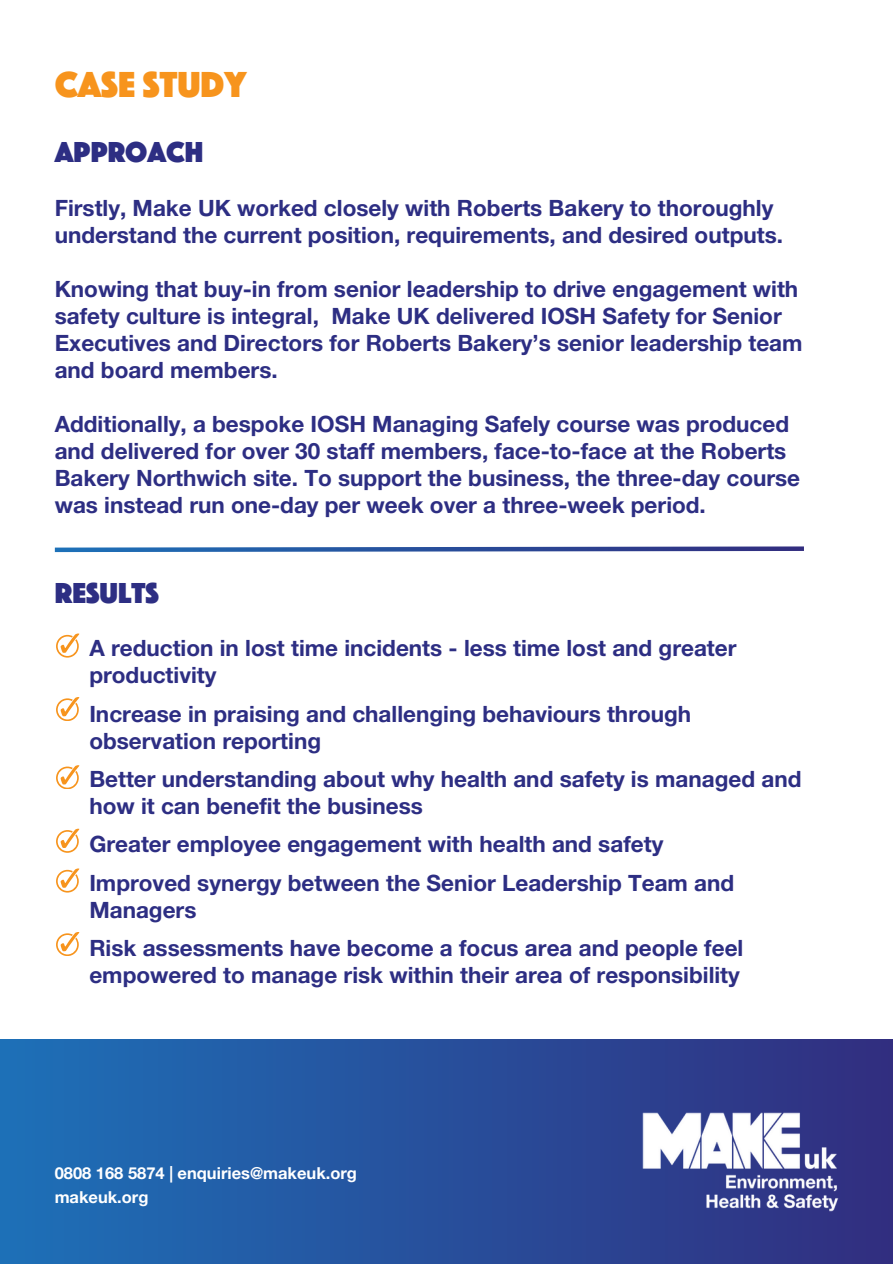
<style>
.page{position:relative;width:893px;height:1264px;background:#fff}
.page>*{position:absolute;margin:0;border:0;box-sizing:border-box;transform-origin:0 0}
.t1{font:37.5px "Phosphate Pro Solid";color:#f7941d}
.t2{font:30px "Phosphate Pro Solid";color:#2d2e83}
.t3{font:700 22.5px/27px "Helvetica Neue LT Pro";color:#2d2e83}
.t4{font:700 16.5px "Helvetica Neue LT Pro";color:#fff}
</style>
<div class="page">
<div style="left:0;top:1039px;width:892px;height:224px;background:linear-gradient(to right,#1d70b7,#322e7f)"></div>
<img style="left:642px;top:1112px;width:196px;height:99px">
<svg style="left:54px;top:546px;width:750px;height:7px"></svg>
<svg style="left:56px;top:633px;width:23px;height:24px"></svg>
<svg style="left:56px;top:765px;width:23px;height:23px"></svg>
<svg style="left:56px;top:828px;width:23px;height:24px"></svg>
<svg style="left:56px;top:868px;width:23px;height:24px"></svg>
<svg style="left:56px;top:932px;width:23px;height:23px"></svg>
<svg style="left:56px;top:697px;width:23px;height:23px"></svg>
<p class="t1" style="left:55px;top:62px;width:193px">CASE STUDY</p>
<h3 class="t2" style="left:55px;top:134px;width:150px">APPROACH</h3>
<h3 class="t3" style="left:55px;top:197px;width:729px">Firstly, Make UK worked closely with Roberts Bakery to thoroughly understand the current position, requirements, and desired outputs.</h3>
<h2 class="t3" style="left:55px;top:278px;width:749px">Knowing that buy-in from senior leadership to drive engagement with safety culture is integral, Make UK delivered IOSH Safety for Senior Executives and Directors for Roberts Bakery’s senior leadership team and board members.</h2>
<p class="t3" style="left:55px;top:413px;width:747px">Additionally, a bespoke IOSH Managing Safely course was produced and delivered for over 30 staff members, face-to-face at the Roberts Bakery Northwich site. To support the business, the three-day course was instead run one-day per week over a three-week period.</p>
<p class="t2" style="left:55px;top:575px;width:105px">RESULTS</p>
<p class="t3" style="left:89px;top:638px;width:648px">A reduction in lost time incidents - less time lost and greater productivity</p>
<p class="t3" style="left:89px;top:703px;width:603px">Increase in praising and challenging behaviours through observation reporting</p>
<p class="t3" style="left:89px;top:768px;width:713px">Better understanding about why health and safety is managed and how it can benefit the business</p>
<h3 class="t3" style="left:89px;top:833px;width:575px">Greater employee engagement with health and safety</h3>
<h3 class="t3" style="left:89px;top:872px;width:646px">Improved synergy between the Senior Leadership Team and<br>Managers</h3>
<h3 class="t3" style="left:89px;top:937px;width:655px">Risk assessments have become a focus area and people feel empowered to manage risk within their area of responsibility</h3>
<h2 class="t4" style="left:55px;top:1167px;width:304px">0808 168 5874 | enquiries@makeuk.org</h2>
<h3 class="t4" style="left:55px;top:1190px;width:95px">makeuk.org</h3>
</div>
